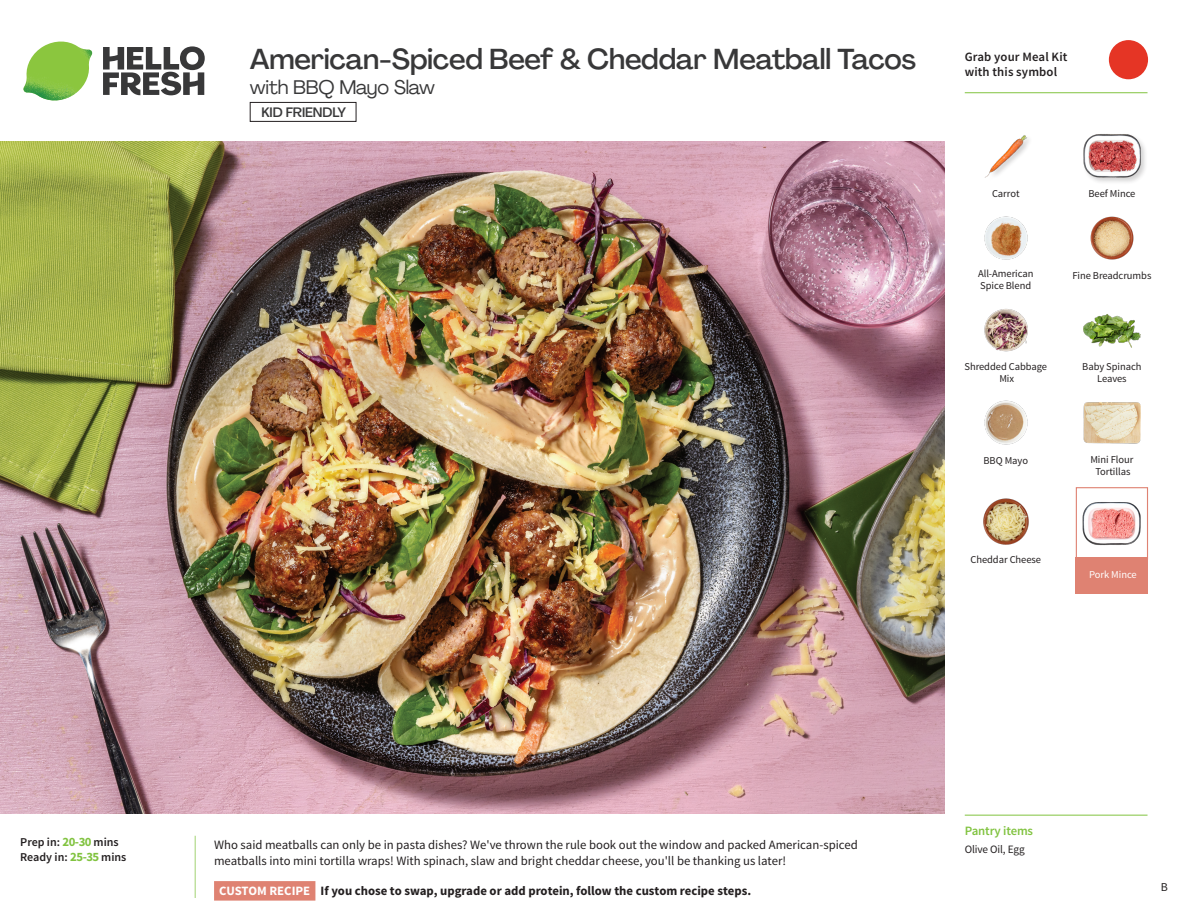
<style>
.page{position:relative;width:1188px;height:918px;background:#fff}
.page>*{position:absolute;margin:0;border:0;box-sizing:border-box;transform-origin:0 0}
._15_Titel_UK{font:500 28.5px "Agrandir";letter-spacing:-.01em;color:#383839}
._15_Titel_UK-2{font:19.5px "Agrandir";letter-spacing:-.01em;color:#383839}
.t1{font:500 13.5px "Agrandir";letter-spacing:-.01em;color:#383839}
.Step_6_Text_AU{font:12.75px/16.5px "Source Sans Pro";color:#231f20}
.Step_6_Text_AU-2{font:700 12.75px "Source Sans Pro";color:#231f20}
.t2{font:600 12.75px/15px "Source Sans Pro";letter-spacing:.01em;color:#231f20}
._04_Headers_Front{font:600 12.75px "Source Sans Pro";letter-spacing:-.01em;color:#81c340}
._04_Intro{font:600 12px "Source Sans Pro";color:#231f20}
.t3{font:12px "Source Sans Pro";color:#231f20}
._05_Pantry{font:11.25px "Source Sans Pro";letter-spacing:-.01em;color:#231f20}
._18_FRONT_ingredient{font:10.5px/12px "Source Sans Pro";letter-spacing:-.005em;color:#231f20;text-align:center}
._18_FRONT_ingredient-2{font:10.5px "Source Sans Pro";letter-spacing:-.005em;color:#fff}
.s1{font-weight:700;font-size:12.75px;color:#81c340}
.s2{color:#fff}
</style>
<div class="page">
<svg style="left:103px;top:46px;width:102px;height:49px"></svg>
<img style="left:23px;top:42px;width:69px;height:59px">
<svg style="left:194px;top:835px;width:122px;height:66px"></svg>
<img style="left:0;top:142px;width:945px;height:672px">
<div style="left:250px;top:102px;width:106px;height:20px;border:1px solid #231f20"></div>
<img style="left:1083px;top:314px;width:58px;height:34px">
<img style="left:1083px;top:402px;width:58px;height:42px">
<img style="left:984px;top:400px;width:44px;height:45px">
<img style="left:983px;top:498px;width:46px;height:47px">
<img style="left:984px;top:308px;width:44px;height:44px">
<img style="left:984px;top:216px;width:44px;height:44px">
<img style="left:1090px;top:216px;width:44px;height:44px">
<img style="left:985px;top:135px;width:44px;height:43px">
<div style="left:1082px;top:133px;width:66px;height:51px;background:#231f20;opacity:.2"></div>
<img style="left:1083px;top:133px;width:58px;height:51px">
<div style="left:1076px;top:487px;width:72px;height:72px;border:1px solid #df8272"></div>
<div style="left:1076px;top:557px;width:72px;height:37px;background:#df8272"></div>
<img style="left:1083px;top:502px;width:57px;height:44px">
<hr style="left:965px;top:815px;width:183px;height:1px;background:#81c340">
<svg style="left:1091px;top:40px;width:58px;height:54px"></svg>
<hr style="left:965px;top:92px;width:183px;height:1px;background:#81c340">
<p class="_15_Titel_UK" style="left:250px;top:42px;width:668px">American-Spiced Beef &amp; Cheddar Meatball Tacos</p>
<p class="_15_Titel_UK-2" style="left:250px;top:75px;width:187px">with BBQ Mayo Slaw</p>
<p class="t1" style="left:261px;top:104px;width:86px">KID FRIENDLY</p>
<p class="t2" style="left:965px;top:50px;width:104px">Grab your Meal Kit with this symbol</p>
<p class="_18_FRONT_ingredient" style="left:992px;top:188px;width:29px">Carrot</p>
<p class="_18_FRONT_ingredient" style="left:1088px;top:188px;width:48px">Beef Mince</p>
<p class="_18_FRONT_ingredient" style="left:978px;top:267px;width:57px;text-align:left">All-American<br>Spice Blend</p>
<p class="_18_FRONT_ingredient" style="left:1072px;top:270px;width:81px">Fine Breadcrumbs</p>
<p class="_18_FRONT_ingredient" style="left:964px;top:360px;width:84px">Shredded Cabbage<br>Mix</p>
<p class="_18_FRONT_ingredient" style="left:1082px;top:360px;width:61px">Baby Spinach<br>Leaves</p>
<p class="_18_FRONT_ingredient" style="left:983px;top:454px;width:46px">BBQ Mayo</p>
<p class="_18_FRONT_ingredient" style="left:1090px;top:454px;width:45px">Mini Flour<br>Tortillas</p>
<p class="_18_FRONT_ingredient" style="left:970px;top:553px;width:72px">Cheddar Cheese</p>
<p class="_18_FRONT_ingredient-2" style="left:1089px;top:568px;width:49px">Pork Mince</p>
<p class="_04_Intro" style="left:20px;top:835px;width:100px">Prep in: <span class="s1">20-30</span> mins</p>
<p class="_04_Intro" style="left:20px;top:850px;width:108px">Ready in: <span class="s1">25-35</span> mins</p>
<p class="Step_6_Text_AU" style="left:214px;top:837px;width:645px">Who said meatballs can only be in pasta dishes? We've thrown the rule book out the window and packed American-spiced meatballs into mini tortilla wraps! With spinach, slaw and bright cheddar cheese, you'll be thanking us later!</p>
<p class="Step_6_Text_AU-2" style="left:219px;top:882px;width:533px"><span class="s2">CUSTOM RECIPE</span> If you chose to swap, upgrade or add protein, follow the custom recipe steps.</p>
<p class="_04_Headers_Front" style="left:965px;top:822px;width:70px">Pantry items</p>
<p class="_05_Pantry" style="left:965px;top:842px;width:62px">Olive Oil, Egg</p>
<p class="t3" style="left:1161px;top:879px;width:9px">B</p>
</div>
